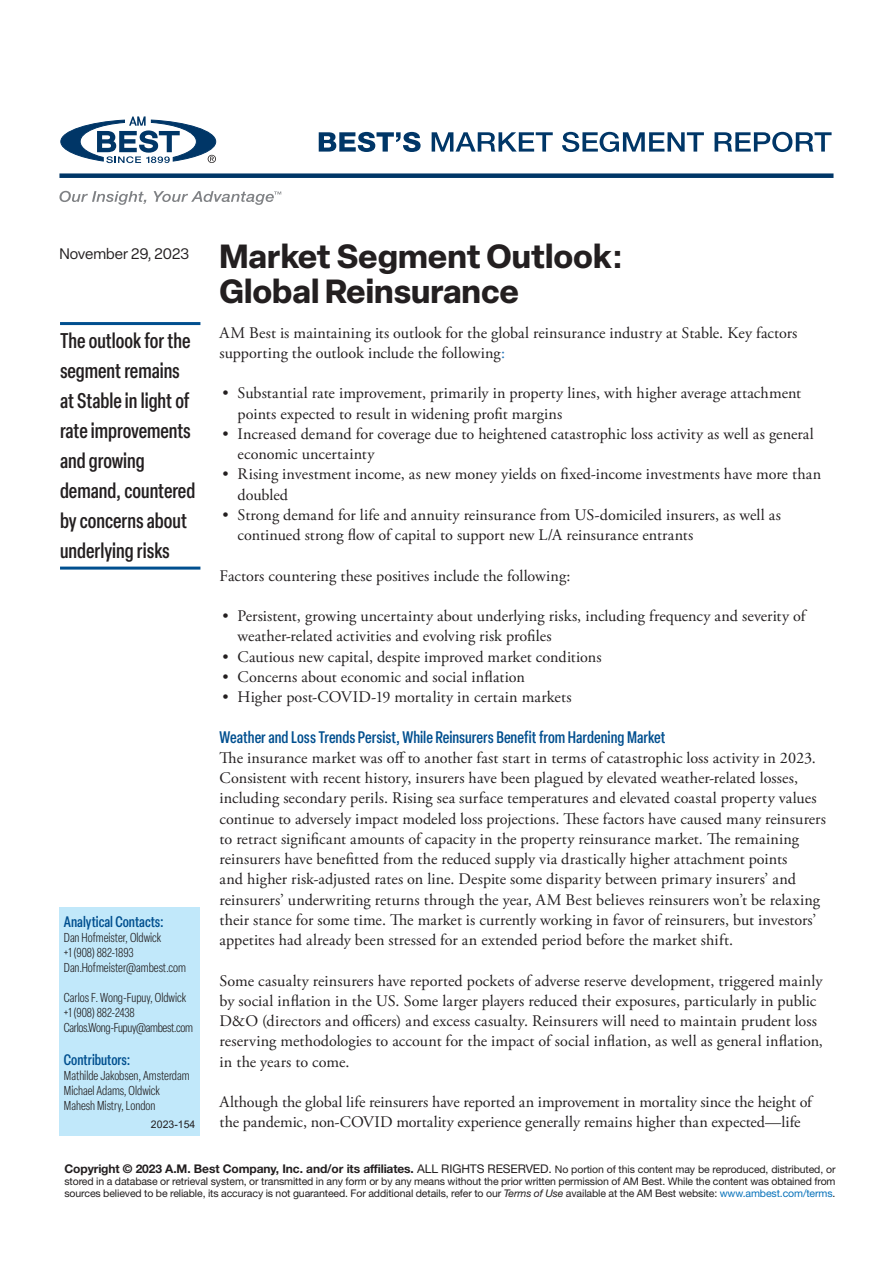
<style>
.page{position:relative;width:893px;height:1263px;background:#fff}
.page>*{position:absolute;margin:0;border:0;box-sizing:border-box;transform-origin:0 0}
.t1{font:700 33px/34.5px "Elza";color:#231f20}
.t2{font:500 condensed 21px/30px "Elza";color:#231f20}
.t3{font:500 condensed 16.5px "Elza";color:#004f8f}
.t4{font:16.2px/20.2px "Adobe Garamond Pro";letter-spacing:.005em;color:#231f20}
.t5{font:500 condensed 15px "Elza";color:#004f8f}
.t6{font:15px "Elza";color:#231f20}
.t7{font:300 condensed 12.75px/15px "Elza";color:#231f20}
.t8{font:700 12px "Helvetica Neue";letter-spacing:-.01em;color:#231f20}
.t9{font:10.5px/12px "Helvetica Neue";letter-spacing:-.01em;color:#231f20}
.t10{font:10.5px "Arial";color:#231f20}
.s1{color:#2574b7}
.s2{font-weight:400}
.s3{font-weight:400;font-size:10.5px}
.s4{font-style:italic}
.s5{color:#0872ba}
</style>
<div class="page">
<div style="left:59px;top:907px;width:141px;height:228px;background:#c1e8fa"></div>
<svg style="left:319px;top:132px;width:513px;height:20px"></svg>
<div style="left:59px;top:173px;width:774px;height:5px;background:#003667"></div>
<svg style="left:60px;top:116px;width:156px;height:47px"></svg>
<svg style="left:59px;top:191px;width:222px;height:14px"></svg>
<hr style="left:60px;top:322px;width:140px;height:3px;background:#004f8f">
<hr style="left:60px;top:567px;width:140px;height:3px;background:#004f8f">
<h1 class="t1" style="left:220px;top:238px;width:405px">Market Segment Outlook:<br>Global Reinsurance</h1>
<p class="t4" style="left:220px;top:323px;width:579px">AM Best is maintaining its outlook for the global reinsurance industry at Stable. Key factors supporting the outlook include the following<span class="s1">:</span></p>
<p class="t4" style="left:238px;top:384px;width:565px;text-indent:-15px">• Substantial rate improvement, primarily in property lines, with higher average attachment points expected to result in widening profit margins</p>
<p class="t4" style="left:238px;top:424px;width:578px;text-indent:-15px">• Increased demand for coverage due to heightened catastrophic loss activity as well as general economic uncertainty</p>
<p class="t4" style="left:238px;top:465px;width:585px;text-indent:-15px">• Rising investment income, as new money yields on fixed-income investments have more than doubled</p>
<p class="t4" style="left:238px;top:505px;width:545px;text-indent:-15px">• Strong demand for life and annuity reinsurance from US-domiciled insurers, as well as continued strong flow of capital to support new L/A reinsurance entrants</p>
<p class="t4" style="left:220px;top:566px;width:352px">Factors countering these positives include the following:</p>
<p class="t4" style="left:238px;top:606px;width:569px;text-indent:-15px">• Persistent, growing uncertainty about underlying risks, including frequency and severity of weather-related activities and evolving risk profiles</p>
<p class="t4" style="left:223px;top:647px;width:380px">• Cautious new capital, despite improved market conditions</p>
<p class="t4" style="left:223px;top:667px;width:304px">• Concerns about economic and social inflation</p>
<p class="t4" style="left:223px;top:687px;width:350px">• Higher post-COVID-19 mortality in certain markets</p>
<p class="t3" style="left:220px;top:726px;width:447px">Weather and Loss Trends Persist, While Reinsurers Benefit from Hardening Market</p>
<p class="t4" style="left:220px;top:748px;width:608px">The insurance market was off to another fast start in terms of catastrophic loss activity in 2023.<br>Consistent with recent history, insurers have been plagued by elevated weather-related losses, including secondary perils. Rising sea surface temperatures and elevated coastal property values continue to adversely impact modeled loss projections. These factors have caused many reinsurers to retract significant amounts of capacity in the property reinsurance market. The remaining reinsurers have benefitted from the reduced supply via drastically higher attachment points<br>and higher risk-adjusted rates on line. Despite some disparity between primary insurers’ and reinsurers’ underwriting returns through the year, AM Best believes reinsurers won’t be relaxing their stance for some time. The market is currently working in favor of reinsurers, but investors’ appetites had already been stressed for an extended period before the market shift.</p>
<p class="t4" style="left:220px;top:971px;width:605px">Some casualty reinsurers have reported pockets of adverse reserve development, triggered mainly by social inflation in the US. Some larger players reduced their exposures, particularly in public D&amp;O (directors and officers) and excess casualty. Reinsurers will need to maintain prudent loss reserving methodologies to account for the impact of social inflation, as well as general inflation, in the years to come.</p>
<p class="t4" style="left:220px;top:1092px;width:594px">Although the global life reinsurers have reported an improvement in mortality since the height of the pandemic, non-COVID mortality experience generally remains higher than expected—life</p>
<p class="t6" style="left:59px;top:244px;width:131px">November 29, 2023</p>
<p class="t2" style="left:60px;top:324px;width:137px">The outlook for the segment remains at Stable in light of rate improvements and growing demand, countered by concerns about underlying risks</p>
<p class="t5" style="left:64px;top:912px;width:101px">Analytical Contacts:</p>
<p class="t7" style="left:64px;top:930px;width:124px">Dan Hofmeister, Oldwick<br>+1 (908) 882-1893<br>Dan.Hofmeister@ambest.com</p>
<p class="t7" style="left:64px;top:990px;width:130px">Carlos F. Wong-Fupuy, Oldwick +1 (908) 882-2438<br>Carlos.Wong-Fupuy@ambest.com</p>
<p class="t5" style="left:64px;top:1050px;width:68px">Contributors:</p>
<p class="t7" style="left:64px;top:1068px;width:127px">Mathilde Jakobsen, Amsterdam<br>Michael Adams, Oldwick<br>Mahesh Mistry, London</p>
<p class="t10" style="left:151px;top:1117px;width:46px">2023-154</p>
<p class="t8" style="left:64px;top:1161px;width:773px">Copyright © 2023 A.M. Best Company, Inc. and/or its affiliates. <span class="s2">ALL RIGHTS RESERVED.</span> <span class="s3">No portion of this content may be reproduced, distributed, or</span></p>
<p class="t9" style="left:64px;top:1175px;width:773px">stored in a database or retrieval system, or transmitted in any form or by any means without the prior written permission of AM Best. While the content was obtained from sources believed to be reliable, its accuracy is not guaranteed. For additional details, refer to our <span class="s4">Terms of Use</span> available at the AM Best website: <span class="s5">www.ambest.com/terms</span>.</p>
</div>
